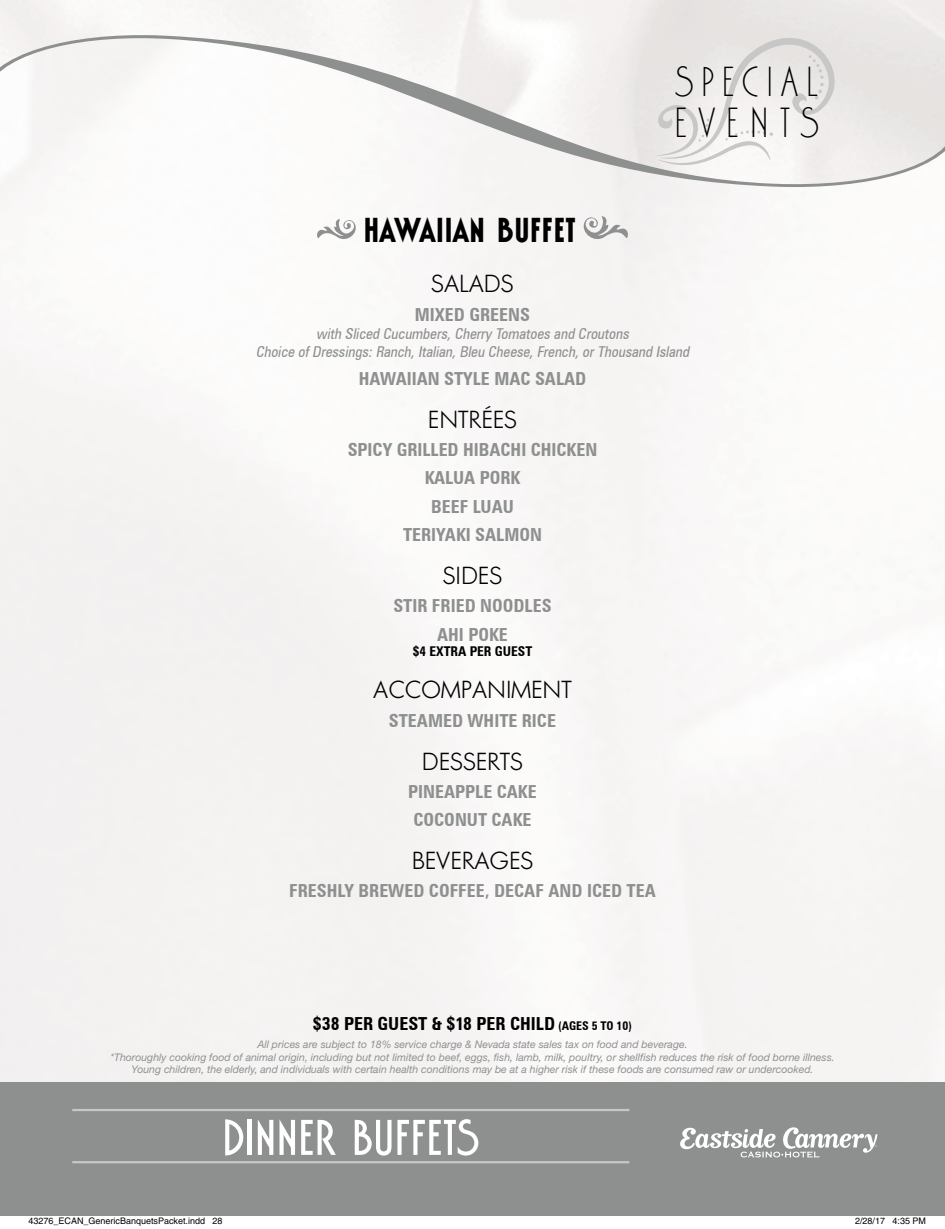
<style>
.page{position:relative;width:945px;height:1229px;background:#fff}
.page>*{position:absolute;margin:0;border:0;box-sizing:border-box;transform-origin:0 0}
.t1{font:52.5px "Washington D";color:#fff}
.t2{font:43.65px "Washington D Ligh";letter-spacing:.16em;color:#000}
.t3{font:700 36px "Washington D";letter-spacing:.02em;color:#000}
.t4{font:22.5px "Cg Futura Maxi Lt";color:#000}
.t5{font:700 condensed 18px/28.3px "Zurich BT";color:#8e9090;text-align:center}
.t6{font:700 condensed 18px "Zurich BT";color:#000}
.t7{font:italic condensed 15px/18px "Zurich BT";color:#8e9090;text-align:center}
.t8{font:700 condensed 13.5px "Zurich BT";color:#000}
.t9{font:italic 10.5px/12.6px "Helvetica Neue LT Std";color:#8e9090;text-align:center}
.t10{font:9px "Helvetica";color:#000}
.s1{font-size:12px}
</style>
<div class="page">
<svg style="left:317px;top:215px;width:42px;height:28px"></svg>
<svg style="left:580px;top:212px;width:48px;height:32px"></svg>
<div style="left:0;top:1082px;width:945px;height:133px;background:#8e9090"></div>
<hr style="left:72px;top:1108px;width:557px;height:3px;background:#c7c7c8">
<hr style="left:72px;top:1161px;width:557px;height:2px;background:#c7c7c8">
<svg style="left:680px;top:1127px;width:198px;height:30px"></svg>
<svg style="left:0;top:35px;width:945px;height:152px;fill:#f7f6f5"></svg>
<svg style="left:655px;top:32px;width:183px;height:138px"></svg>
<svg style="left:28px;top:1215px;width:177px;height:1px"></svg>
<svg style="left:892px;top:1215px;width:34px;height:1px"></svg>
<h2 class="t2" style="left:675px;top:60px;width:145px">SPECIAL</h2>
<h2 class="t2" style="left:674px;top:101px;width:146px">EVENTS</h2>
<h3 class="t3" style="left:364px;top:210px;width:214px">HAWAIIAN BUFFET</h3>
<h3 class="t4" style="left:431px;top:270px;width:84px">SALADS</h3>
<h3 class="t5" style="left:415px;top:300px;width:117px">MIXED GREENS</h3>
<h3 class="t7" style="left:256px;top:324px;width:438px">with Sliced Cucumbers,Cherry Tomatoes and Croutons<br>Choice ofDressings:Ranch,Italian,Bleu Cheese,French,orThousand Island</h3>
<h3 class="t5" style="left:359px;top:364px;width:229px">HAWAIIAN STYLE MAC SALAD</h3>
<h3 class="t4" style="left:428px;top:405px;width:91px">ENTRÉES</h3>
<h3 class="t5" style="left:348px;top:435px;width:251px">SPICY GRILLED HIBACHI CHICKEN<br>KALUA PORK<br>BEEF LUAU<br>TERIYAKI SALMON</h3>
<h3 class="t4" style="left:443px;top:561px;width:61px">SIDES</h3>
<h3 class="t5" style="left:393px;top:591px;width:160px">STIR FRIED NOODLES<br>AHI POKE</h3>
<p class="t8" style="left:413px;top:642px;width:121px">$4 EXTRA PER GUEST</p>
<h3 class="t4" style="left:373px;top:676px;width:200px">ACCOMPANIMENT</h3>
<h3 class="t5" style="left:389px;top:706px;width:169px">STEAMED WHITE RICE</h3>
<h3 class="t4" style="left:422px;top:747px;width:103px">DESSERTS</h3>
<h3 class="t5" style="left:408px;top:777px;width:130px;text-align:left">PINEAPPLE CAKE<br>COCONUT CAKE</h3>
<h3 class="t4" style="left:412px;top:846px;width:123px">BEVERAGES</h3>
<h3 class="t5" style="left:289px;top:876px;width:368px">FRESHLY BREWED COFFEE, DECAF AND ICED TEA</h3>
<h3 class="t6" style="left:313px;top:1012px;width:321px">$38 PER GUEST &amp; $18 PER CHILD <span class="s1">(AGES 5 TO 10)</span></h3>
<p class="t9" style="left:110px;top:1037px;width:726px">All prices are subject to 18% service charge &amp; Nevada state sales tax on food and beverage.<br>*Thoroughly cooking food of animal origin, including but not limited to beef, eggs, fish, lamb, milk, poultry, or shellfish reduces the risk of food borne illness.<br>Young children, the elderly, and individuals with certain health conditions may be at a higher risk if these foods are consumed raw or undercooked.</p>
<h1 class="t1" style="left:222px;top:1110px;width:259px">DINNER BUFFETS</h1>
<p class="t10" style="left:28px;top:1216px;width:196px">43276_ECAN_GenericBanquetsPacket.indd 28</p>
<p class="t10" style="left:855px;top:1216px;width:73px">2/28/17 4:35 PM</p>
</div>
